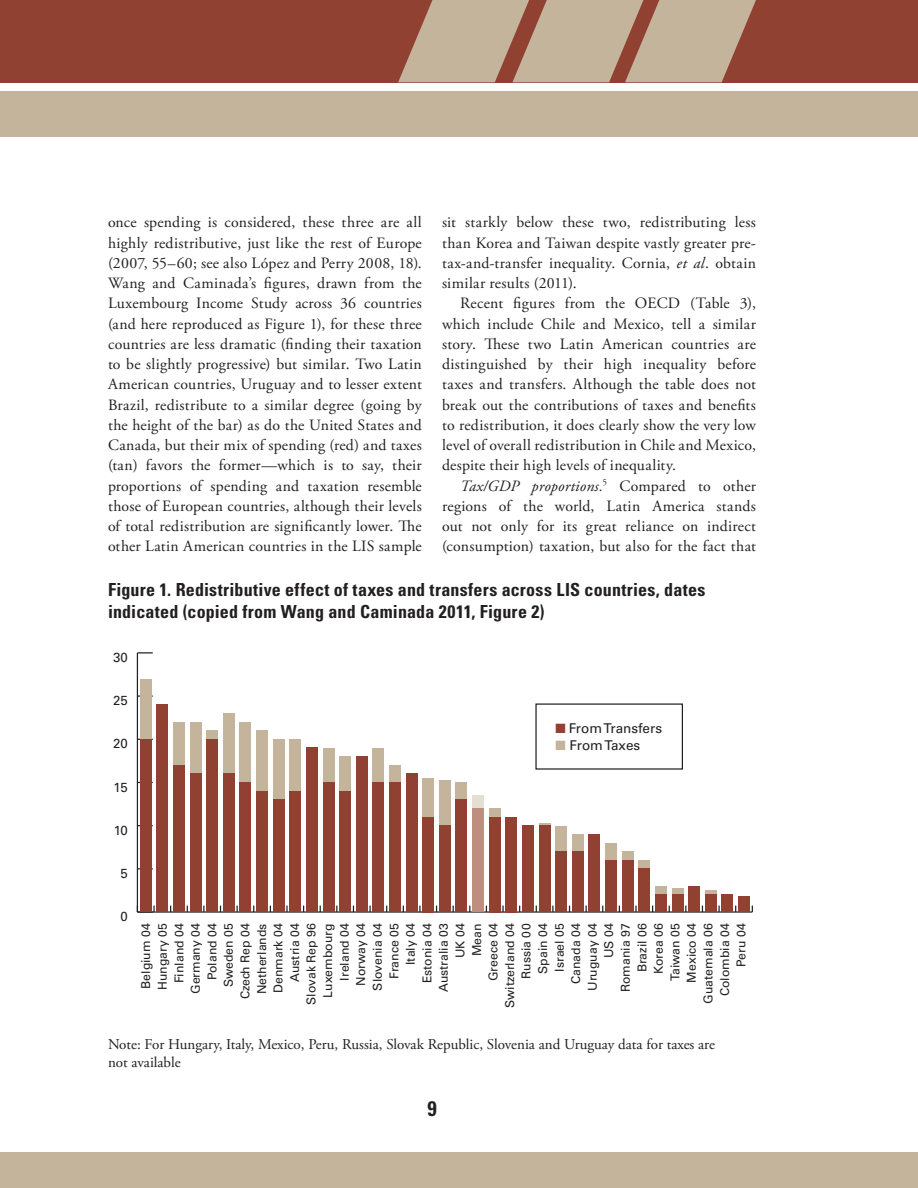
<style>
.page{position:relative;width:918px;height:1188px;background:#fff}
.page>*{position:absolute;margin:0;border:0;box-sizing:border-box;transform-origin:0 0}
.t1{font:700 condensed 21px "Univers LT Std";color:#231f20}
.Figure_title{font:700 condensed 18px/21.8px "Univers LT Std";letter-spacing:.01em;color:#231f20}
.text_English{font:15.75px/20.2px "Adobe Garamond Pro";letter-spacing:.02em;color:#231f20;text-align:justify}
.source_note{font:15px/18px "Adobe Garamond Pro";color:#231f20}
.t2{font:13.5px "Univers LT Std";color:#231f20}
.t3{font:13.2px "Univers LT Std";color:#231f20}
.t4{font:12.3px/16.5px "Univers LT Std";color:#231f20;text-align:right}
.s1{font-style:italic}
.s2{color:#914132}
.s3{color:#c3b49b}
</style>
<div class="page">
<div style="left:0;top:0;width:918px;height:82px;background:#914132"></div>
<div style="left:0;top:92px;width:918px;height:45px;background:#c3b49b"></div>
<svg style="left:398px;top:0;width:358px;height:82px"></svg>
<div style="left:0;top:1153px;width:918px;height:35px;background:#c3b49b"></div>
<hr style="left:137px;top:911px;width:615px;height:2px;background:#231f20">
<svg style="left:203px;top:906px;width:2px;height:6px"></svg>
<svg style="left:286px;top:906px;width:2px;height:6px"></svg>
<svg style="left:369px;top:906px;width:2px;height:6px"></svg>
<svg style="left:419px;top:906px;width:2px;height:6px"></svg>
<svg style="left:502px;top:906px;width:2px;height:6px"></svg>
<svg style="left:552px;top:906px;width:2px;height:6px"></svg>
<svg style="left:635px;top:906px;width:2px;height:6px"></svg>
<svg style="left:718px;top:906px;width:2px;height:6px"></svg>
<hr style="left:137px;top:653px;width:1px;height:259px;background:#231f20">
<svg style="left:137px;top:906px;width:18px;height:7px"></svg>
<svg style="left:137px;top:652px;width:16px;height:2px"></svg>
<div style="left:140px;top:679px;width:12px;height:60px;background:#c3b49b"></div>
<div style="left:173px;top:722px;width:12px;height:43px;background:#c3b49b"></div>
<div style="left:190px;top:722px;width:12px;height:52px;background:#c3b49b"></div>
<div style="left:206px;top:731px;width:12px;height:8px;background:#c3b49b"></div>
<div style="left:223px;top:713px;width:12px;height:61px;background:#c3b49b"></div>
<div style="left:239px;top:722px;width:12px;height:60px;background:#c3b49b"></div>
<div style="left:256px;top:731px;width:12px;height:60px;background:#c3b49b"></div>
<div style="left:273px;top:739px;width:12px;height:61px;background:#c3b49b"></div>
<div style="left:289px;top:739px;width:12px;height:52px;background:#c3b49b"></div>
<div style="left:323px;top:748px;width:12px;height:34px;background:#c3b49b"></div>
<div style="left:339px;top:757px;width:12px;height:34px;background:#c3b49b"></div>
<div style="left:372px;top:748px;width:12px;height:34px;background:#c3b49b"></div>
<div style="left:389px;top:765px;width:12px;height:17px;background:#c3b49b"></div>
<div style="left:422px;top:778px;width:12px;height:39px;background:#c3b49b"></div>
<div style="left:439px;top:780px;width:12px;height:46px;background:#c3b49b"></div>
<div style="left:456px;top:782px;width:11px;height:18px;background:#c3b49b"></div>
<div style="left:472px;top:795px;width:12px;height:13px;background:#e5dfd3"></div>
<div style="left:489px;top:808px;width:12px;height:9px;background:#c3b49b"></div>
<svg style="left:539px;top:823px;width:12px;height:3px"></svg>
<div style="left:555px;top:826px;width:12px;height:26px;background:#c3b49b"></div>
<div style="left:572px;top:834px;width:12px;height:18px;background:#c3b49b"></div>
<div style="left:605px;top:843px;width:12px;height:17px;background:#c3b49b"></div>
<div style="left:622px;top:852px;width:12px;height:8px;background:#c3b49b"></div>
<div style="left:638px;top:860px;width:12px;height:9px;background:#c3b49b"></div>
<div style="left:655px;top:886px;width:12px;height:9px;background:#c3b49b"></div>
<div style="left:672px;top:888px;width:12px;height:7px;background:#c3b49b"></div>
<div style="left:705px;top:890px;width:12px;height:5px;background:#c3b49b"></div>
<div style="left:140px;top:739px;width:12px;height:173px;background:#914132"></div>
<div style="left:156px;top:705px;width:12px;height:207px;background:#914132"></div>
<div style="left:173px;top:765px;width:12px;height:147px;background:#914132"></div>
<div style="left:190px;top:774px;width:12px;height:138px;background:#914132"></div>
<div style="left:206px;top:739px;width:12px;height:173px;background:#914132"></div>
<div style="left:223px;top:774px;width:12px;height:138px;background:#914132"></div>
<div style="left:239px;top:782px;width:12px;height:130px;background:#914132"></div>
<div style="left:256px;top:791px;width:12px;height:121px;background:#914132"></div>
<div style="left:273px;top:800px;width:12px;height:112px;background:#914132"></div>
<div style="left:289px;top:791px;width:12px;height:121px;background:#914132"></div>
<div style="left:306px;top:748px;width:12px;height:164px;background:#914132"></div>
<div style="left:323px;top:782px;width:12px;height:130px;background:#914132"></div>
<div style="left:339px;top:791px;width:12px;height:121px;background:#914132"></div>
<div style="left:356px;top:757px;width:12px;height:155px;background:#914132"></div>
<div style="left:372px;top:782px;width:12px;height:130px;background:#914132"></div>
<div style="left:389px;top:782px;width:12px;height:130px;background:#914132"></div>
<div style="left:406px;top:774px;width:12px;height:138px;background:#914132"></div>
<div style="left:422px;top:817px;width:12px;height:95px;background:#914132"></div>
<div style="left:439px;top:826px;width:12px;height:86px;background:#914132"></div>
<div style="left:456px;top:800px;width:11px;height:112px;background:#914132"></div>
<div style="left:472px;top:808px;width:12px;height:104px;background:#be8f7e"></div>
<div style="left:489px;top:817px;width:12px;height:95px;background:#914132"></div>
<div style="left:505px;top:817px;width:12px;height:95px;background:#914132"></div>
<div style="left:522px;top:826px;width:12px;height:86px;background:#914132"></div>
<div style="left:539px;top:826px;width:12px;height:86px;background:#914132"></div>
<div style="left:555px;top:852px;width:12px;height:60px;background:#914132"></div>
<div style="left:572px;top:852px;width:12px;height:60px;background:#914132"></div>
<div style="left:588px;top:834px;width:12px;height:78px;background:#914132"></div>
<div style="left:605px;top:860px;width:12px;height:52px;background:#914132"></div>
<div style="left:622px;top:860px;width:12px;height:52px;background:#914132"></div>
<div style="left:638px;top:869px;width:12px;height:43px;background:#914132"></div>
<div style="left:655px;top:895px;width:12px;height:17px;background:#914132"></div>
<div style="left:672px;top:895px;width:12px;height:17px;background:#914132"></div>
<div style="left:688px;top:886px;width:12px;height:26px;background:#914132"></div>
<div style="left:705px;top:895px;width:12px;height:17px;background:#914132"></div>
<div style="left:721px;top:895px;width:12px;height:17px;background:#914132"></div>
<div style="left:738px;top:897px;width:12px;height:15px;background:#914132"></div>
<p class="text_English" style="left:108px;top:213px;width:315px">once spending is considered, these three are all highly redistributive, just like the rest of Europe (2007, 55–60; see also López and Perry 2008, 18).<br>Wang and Caminada’s figures, drawn from the Luxembourg Income Study across 36 countries (and here reproduced as Figure 1), for these three countries are less dramatic (finding their taxation to be slightly progressive) but similar. Two Latin American countries, Uruguay and to lesser extent Brazil, redistribute to a similar degree (going by the height of the bar) as do the United States and Canada, but their mix of spending (red) and taxes (tan) favors the former—which is to say, their proportions of spending and taxation resemble those of European countries, although their levels of total redistribution are significantly lower. The other Latin American countries in the LIS sample</p>
<p class="text_English" style="left:442px;top:213px;width:315px">sit starkly below these two, redistributing less than Korea and Taiwan despite vastly greater pre&shy;tax-and-transfer inequality. Cornia, <span class="s1">et al</span>. obtain similar results (2011).</p>
<p class="text_English" style="left:442px;top:294px;width:315px;text-indent:18px">Recent figures from the OECD (Table 3), which include Chile and Mexico, tell a similar story. These two Latin American countries are distinguished by their high inequality before taxes and transfers. Although the table does not break out the contributions of taxes and benefits to redistribution, it does clearly show the very low level of overall redistribution in Chile and Mexico, despite their high levels of inequality.</p>
<p class="text_English" style="left:442px;top:476px;width:315px;text-indent:18px"><span class="s1">Tax/GDP proportions.</span><sup>5</sup> Compared to other regions of the world, Latin America stands out not only for its great reliance on indirect (consumption) taxation, but also for the fact that</p>
<p class="Figure_title" style="left:108px;top:579px;width:599px">Figure 1. Redistributive effect of taxes and transfers across LIS countries, dates indicated (copied from Wang and Caminada 2011, Figure 2)</p>
<p class="t3" style="left:113px;top:650px;width:16px">30</p>
<p class="t3" style="left:113px;top:693px;width:16px">25</p>
<p class="t3" style="left:113px;top:736px;width:16px">20</p>
<p class="t3" style="left:113px;top:779px;width:16px">15</p>
<p class="t3" style="left:114px;top:822px;width:15px">10</p>
<p class="t3" style="left:120px;top:865px;width:9px">5</p>
<p class="t3" style="left:120px;top:909px;width:9px">0</p>
<p class="t2" style="left:556px;top:721px;width:108px"><span class="s2">■</span> From Transfers</p>
<p class="t2" style="left:556px;top:737px;width:86px"><span class="s3">■</span> From Taxes</p>
<p class="t4" style="left:138px;top:1008px;width:86px;rotate:-90deg">Belgium 04<br>Hungary 05<br>Finland 04<br>Germany 04<br>Poland 04<br>Sweden 05<br>Czech Rep 04<br>Netherlands<br>Denmark 04<br>Austria 04<br>Slovak Rep 96<br>Luxembourg<br>Ireland 04<br>Norway 04<br>Slovenia 04<br>France 05<br>Italy 04<br>Estonia 04<br>Australia 03<br>UK 04<br>Mean<br>Greece 04<br>Switzerland 04<br>Russia 00<br>Spain 04<br>Israel 05<br>Canada 04<br>Uruguay 04<br>US 04<br>Romania 97<br>Brazil 06<br>Korea 06<br>Taiwan 05<br>Mexico 04<br>Guatemala 06<br>Colombia 04<br>Peru 04</p>
<p class="source_note" style="left:108px;top:1035px;width:609px">Note: For Hungary, Italy, Mexico, Peru, Russia, Slovak Republic, Slovenia and Uruguay data for taxes are not available</p>
<h1 class="t1" style="left:427px;top:1095px;width:11px">9</h1>
</div>
